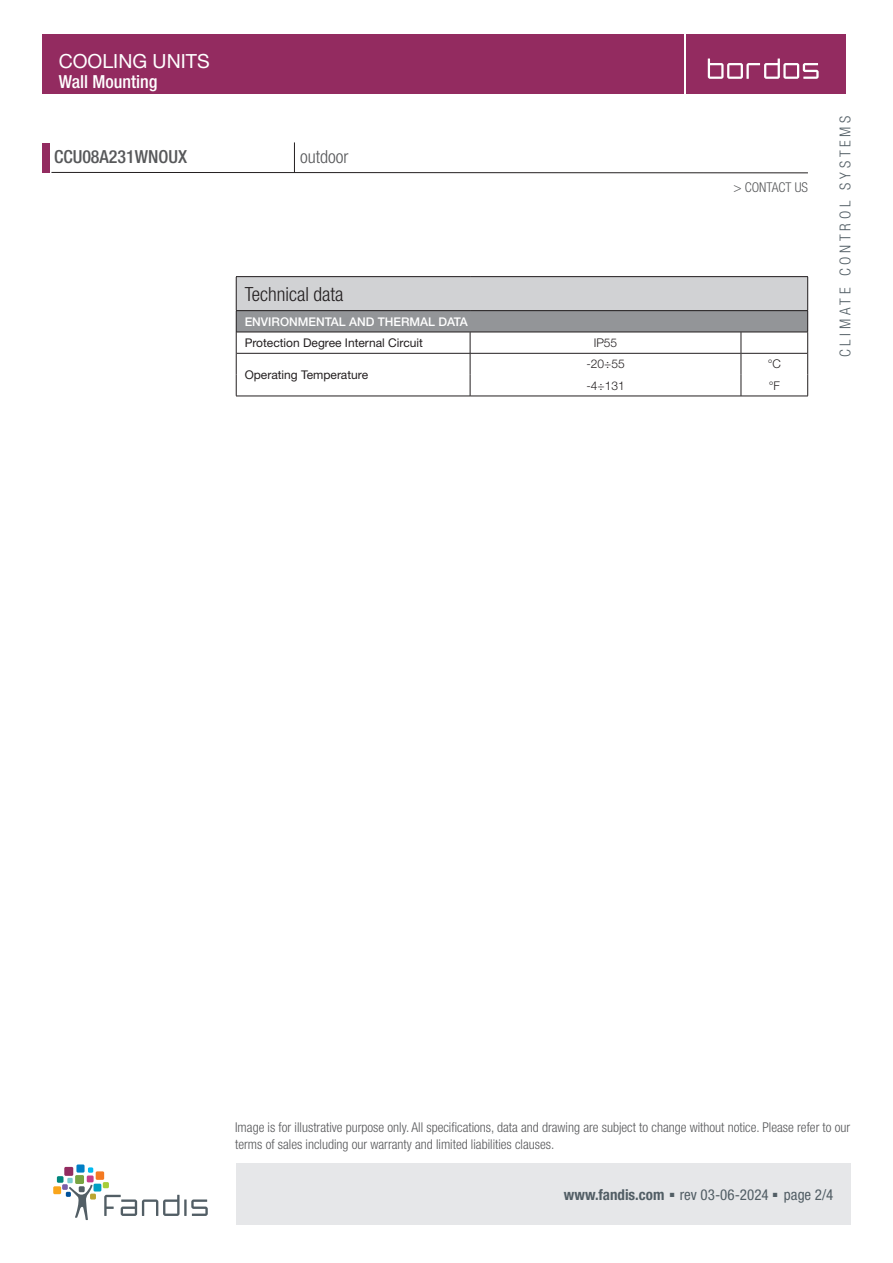
<style>
.page{position:relative;width:893px;height:1263px;background:#fff}
.page>*{position:absolute;margin:0;border:0;box-sizing:border-box;transform-origin:0 0}
.T2Titolo{font:300 condensed 19.5px "Helvetica Neue LT Std";color:#231f20}
.t1{font:19.5px "Helvetica Neue LT Std";color:#fff}
.t2{font:500 condensed 18px "Helvetica Neue LT Std";color:#57585a}
.t3{font:500 condensed 18px "Helvetica Neue LT Std";color:#fff}
.t4{font:300 condensed 18px "Helvetica Neue LT Std";color:#57585a}
.t5{font:condensed 15px "Helvetica Neue LT Std";color:#525e65}
.t6{font:300 condensed 15px "Helvetica Neue LT Std";letter-spacing:.25em;color:#525e65}
.t7{font:300 condensed 13.5px/16.5px "Helvetica Neue LT Std";color:#57585a}
.T2Intestazione{font:12px "Helvetica Neue LT Std";color:#231f20}
.T2Famiglia{font:500 12px "Helvetica Neue LT Std";color:#fff}
.T2Valore{font:300 12px "Helvetica Neue LT Std";color:#231f20}
.T2UM{font:300 12px "Helvetica Neue LT Std";color:#231f20}
.s1{font-weight:700}
.s2{font-family:"Arial";font-stretch:normal;font-size:9px}
</style>
<div class="page">
<div style="left:43px;top:35px;width:641px;height:59px;background:#932b60"></div>
<div style="left:236px;top:1163px;width:614px;height:62px;background:#e6e7e9"></div>
<div style="left:43px;top:143px;width:7px;height:30px;background:#932b60"></div>
<hr style="left:51px;top:172px;width:757px;height:1px;background:#231f20">
<div style="left:687px;top:35px;width:159px;height:59px;background:#932b60"></div>
<svg style="left:708px;top:59px;width:111px;height:20px"></svg>
<hr style="left:294px;top:142px;width:1px;height:31px;background:#231f20">
<svg style="left:104px;top:1195px;width:104px;height:21px"></svg>
<div style="left:94px;top:1184px;width:7px;height:7px;background:#009fc3"></div>
<div style="left:57px;top:1176px;width:7px;height:7px;background:#00867d"></div>
<div style="left:76px;top:1164px;width:9px;height:8px;background:#007ec5"></div>
<div style="left:96px;top:1171px;width:8px;height:9px;background:#f47921"></div>
<svg style="left:103px;top:1182px;width:6px;height:6px"></svg>
<svg style="left:62px;top:1167px;width:34px;height:53px"></svg>
<div style="left:53px;top:1186px;width:8px;height:8px;background:#f9a51b"></div>
<div style="left:236px;top:277px;width:572px;height:34px;background:#d1d2d4"></div>
<div style="left:236px;top:311px;width:572px;height:21px;background:#939598"></div>
<hr style="left:741px;top:353px;width:66px;height:1px;background:#231f20">
<hr style="left:470px;top:353px;width:271px;height:1px;background:#231f20">
<svg style="left:741px;top:333px;width:1px;height:63px"></svg>
<hr style="left:470px;top:396px;width:271px;height:1px;background:#231f20">
<hr style="left:741px;top:396px;width:67px;height:1px;background:#231f20">
<hr style="left:236px;top:353px;width:234px;height:1px;background:#231f20">
<hr style="left:236px;top:396px;width:234px;height:1px;background:#231f20">
<svg style="left:470px;top:333px;width:1px;height:63px"></svg>
<svg style="left:236px;top:311px;width:1px;height:85px"></svg>
<svg style="left:807px;top:311px;width:1px;height:85px"></svg>
<hr style="left:470px;top:332px;width:271px;height:1px;background:#231f20">
<hr style="left:741px;top:332px;width:67px;height:1px;background:#231f20">
<hr style="left:236px;top:332px;width:234px;height:1px;background:#231f20">
<hr style="left:236px;top:276px;width:234px;height:1px;background:#231f20">
<hr style="left:236px;top:277px;width:1px;height:33px;background:#231f20">
<hr style="left:470px;top:276px;width:271px;height:1px;background:#231f20">
<hr style="left:741px;top:276px;width:67px;height:1px;background:#231f20">
<hr style="left:807px;top:277px;width:1px;height:33px;background:#231f20">
<hr style="left:236px;top:310px;width:234px;height:1px;background:#231f20">
<hr style="left:470px;top:310px;width:271px;height:1px;background:#231f20">
<hr style="left:741px;top:310px;width:67px;height:1px;background:#231f20">
<h1 class="t1" style="left:59px;top:49px;width:152px">COOLING UNITS</h1>
<h2 class="t3" style="left:59px;top:71px;width:100px">Wall Mounting</h2>
<h2 class="t2" style="left:54px;top:146px;width:135px">CCU08A231WNOUX</h2>
<h2 class="t4" style="left:300px;top:147px;width:50px">outdoor</h2>
<p class="t7" style="left:733px;top:179px;width:76px">&gt; CONTACT US</p>
<p class="T2Titolo" style="left:245px;top:282px;width:100px">Technical data</p>
<p class="T2Famiglia" style="left:245px;top:314px;width:225px">ENVIRONMENTAL AND THERMAL DATA</p>
<p class="T2Intestazione" style="left:245px;top:335px;width:180px">Protection Degree Internal Circuit</p>
<p class="T2Valore" style="left:594px;top:335px;width:25px">IP55</p>
<p class="T2Intestazione" style="left:245px;top:367px;width:125px">Operating Temperature</p>
<p class="T2Valore" style="left:586px;top:357px;width:40px">-20÷55</p>
<p class="T2UM" style="left:768px;top:357px;width:15px">°C</p>
<p class="T2Valore" style="left:586px;top:378px;width:40px">-4÷131</p>
<p class="T2UM" style="left:769px;top:378px;width:13px">°F</p>
<p class="t6" style="left:836px;top:357px;width:243px;rotate:-90deg">CLIMATE CONTROL SYSTEMS</p>
<p class="t7" style="left:235px;top:1119px;width:617px">Image is for illustrative purpose only. All specifications, data and drawing are subject to change without notice. Please refer to our terms of sales including our warranty and limited liabilities clauses.</p>
<p class="t5" style="left:564px;top:1186px;width:271px"><span class="s1">www.fandis.com</span> <span class="s2">■</span> rev 03-06-2024 <span class="s2">■</span> page 2/4</p>
</div>
